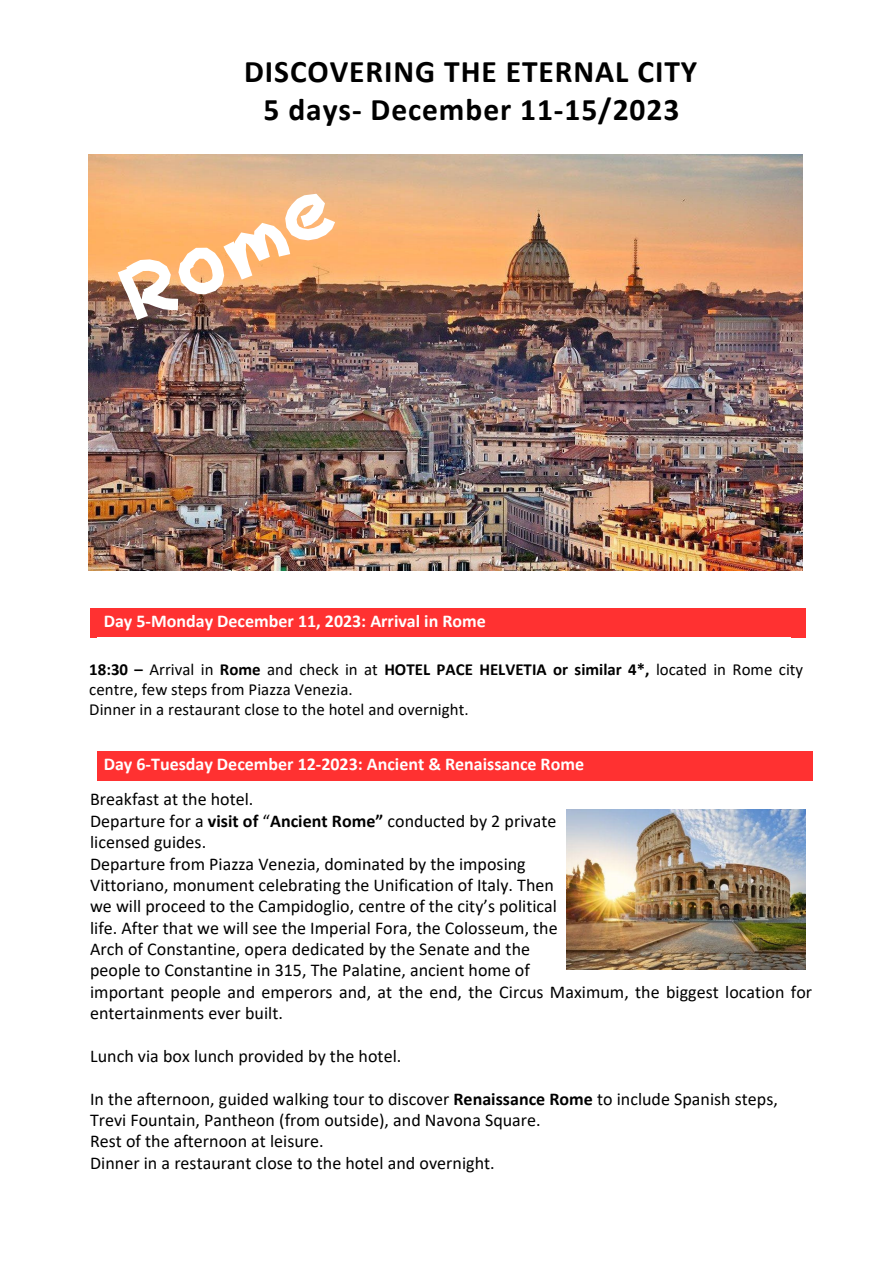
<style>
.page{position:relative;width:893px;height:1264px;background:#fff}
.page>*{position:absolute;margin:0;border:0;box-sizing:border-box;transform-origin:0 0}
.t1{font:86.85px "Aka Acid GR Collage";color:#fff}
.t2{font:700 31.5px "Calibri";letter-spacing:.03em;color:#000}
.t3{font:18px/21.3px "Calibri";color:#000}
.t4{font:700 18px "Calibri";color:#fff}
.t5{font:16.8px/20px "Calibri";color:#000}
.s1{font-weight:700}
</style>
<div class="page">
<img style="left:88px;top:154px;width:714px;height:416px">
<div style="left:90px;top:607px;width:716px;height:30px;background:#ff3131"></div>
<div style="left:97px;top:751px;width:715px;height:30px;background:#ff3131"></div>
<img style="left:566px;top:809px;width:239px;height:160px">
<p class="t2" style="left:244px;top:58px;width:454px">DISCOVERING THE ETERNAL CITY</p>
<p class="t2" style="left:263px;top:96px;width:417px">5 days- December 11-15/2023</p>
<p class="t1" style="left:105px;top:260px;width:221px;rotate:-27deg">Rome</p>
<p class="t4" style="left:104px;top:613px;width:383px">Day 5-Monday December 11, 2023: Arrival in Rome</p>
<p class="t5" style="left:89px;top:660px;width:715px"><span class="s1">18:30 –</span> Arrival in <span class="s1">Rome</span> and check in at <span class="s1">HOTEL PACE HELVETIA or similar 4*,</span> located in Rome city centre, few steps from Piazza Venezia.</p>
<p class="t5" style="left:89px;top:700px;width:381px">Dinner in a restaurant close to the hotel and overnight.</p>
<p class="t4" style="left:104px;top:756px;width:482px">Day 6-Tuesday December 12-2023: Ancient &amp; Renaissance Rome</p>
<p class="t3" style="left:90px;top:790px;width:165px">Breakfast at the hotel.</p>
<p class="t3" style="left:90px;top:811px;width:468px">Departure for a <span class="s1">visit of</span> “<span class="s1">Ancient Rome”</span> conducted by 2 private</p>
<p class="t3" style="left:90px;top:833px;width:118px">licensed guides.</p>
<p class="t3" style="left:90px;top:854px;width:437px">Departure from Piazza Venezia, dominated by the imposing</p>
<p class="t3" style="left:90px;top:875px;width:465px">Vittoriano, monument celebrating the Unification of Italy. Then</p>
<p class="t3" style="left:90px;top:897px;width:468px">we will proceed to the Campidoglio, centre of the city’s political</p>
<p class="t3" style="left:90px;top:918px;width:469px">life. After that we will see the Imperial Fora, the Colosseum, the</p>
<p class="t3" style="left:90px;top:939px;width:441px">Arch of Constantine, opera dedicated by the Senate and the</p>
<p class="t3" style="left:90px;top:961px;width:441px">people to Constantine in 315, The Palatine, ancient home of</p>
<p class="t3" style="left:90px;top:982px;width:723px">important people and emperors and, at the end, the Circus Maximum, the biggest location for entertainments ever built.</p>
<p class="t3" style="left:90px;top:1046px;width:313px">Lunch via box lunch provided by the hotel.</p>
<p class="t3" style="left:90px;top:1089px;width:689px">In the afternoon, guided walking tour to discover <span class="s1">Renaissance Rome</span> to include Spanish steps,<br>Trevi Fountain, Pantheon (from outside), and Navona Square.</p>
<p class="t3" style="left:90px;top:1132px;width:235px">Rest of the afternoon at leisure.</p>
<p class="t3" style="left:90px;top:1153px;width:406px">Dinner in a restaurant close to the hotel and overnight.</p>
</div>
